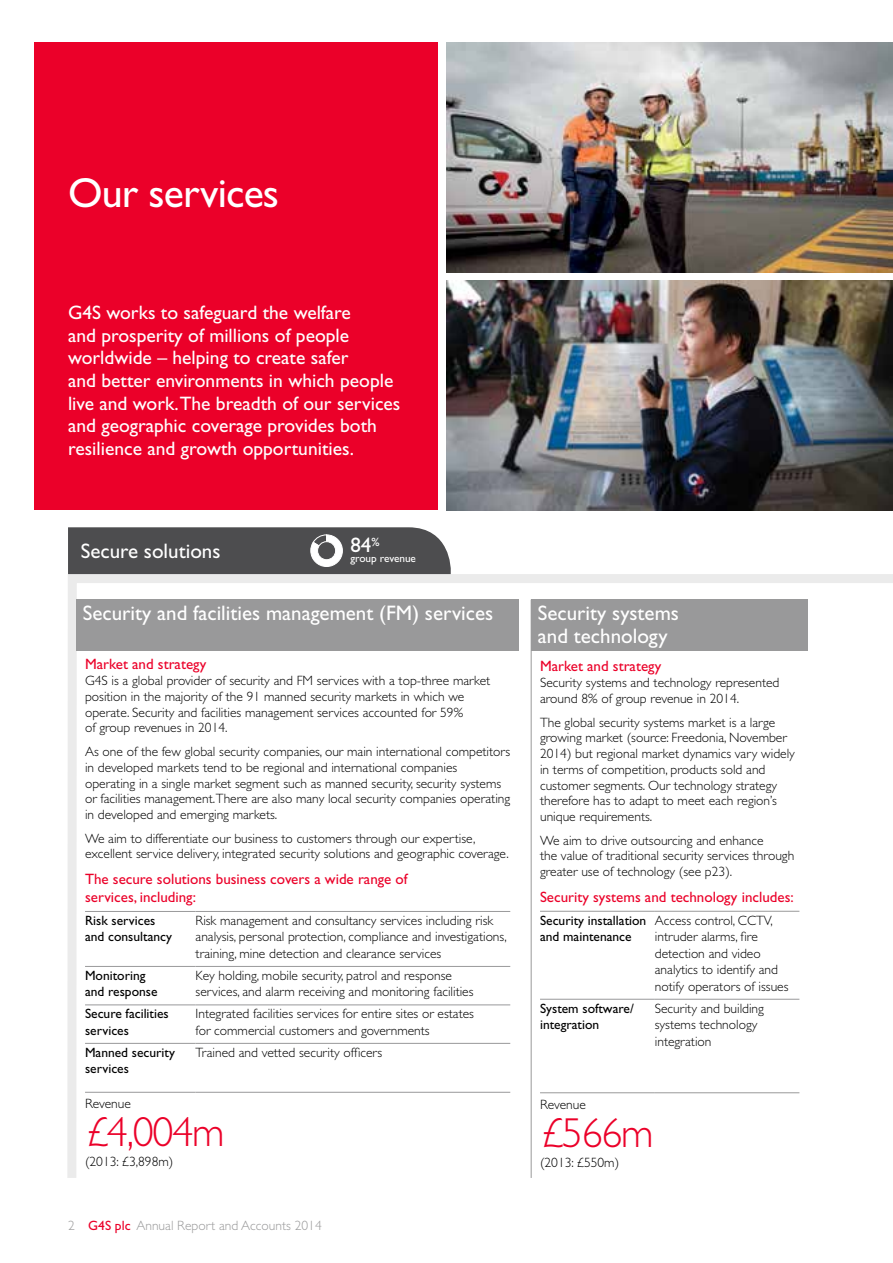
<style>
.page{position:relative;width:893px;height:1263px;background:#fff}
.page>*{position:absolute;margin:0;border:0;box-sizing:border-box;transform-origin:0 0}
.t1{font:300 42px "Gill Sans Std";letter-spacing:-.03em;color:#eb0029}
.t2{font:42px "Gill Sans Std";letter-spacing:-.02em;color:#fff}
.t3{font:21px/22.5px "Gill Sans Std";color:#fff}
.t4{font:19.5px/22.5px "Gill Sans Std";color:#fff}
.t5{font:15px/18px "Gill Sans Std";color:#eb0029}
.t6{font:300 13.5px/15.8px "Gill Sans Std";color:#000}
.t7{font:13.5px/16.5px "Gill Sans Std";color:#000}
.t8{font:300 13.5px "Gill Sans Std";color:#99999a}
.t9{font:11.25px "Gill Sans Std";letter-spacing:-.005em;color:#fff}
.s1{font-weight:400;color:#eb0029}
</style>
<div class="page">
<div style="left:34px;top:43px;width:404px;height:467px;background:#eb0029"></div>
<img style="left:446px;top:281px;width:447px;height:229px">
<img style="left:446px;top:43px;width:447px;height:229px">
<svg style="left:67px;top:574px;width:826px;height:604px"></svg>
<hr style="left:85px;top:1005px;width:111px;height:1px;background:#99999a">
<hr style="left:196px;top:1005px;width:314px;height:1px;background:#99999a">
<hr style="left:85px;top:1043px;width:111px;height:1px;background:#99999a">
<hr style="left:196px;top:1043px;width:314px;height:1px;background:#99999a">
<hr style="left:85px;top:1092px;width:111px;height:1px;background:#99999a">
<hr style="left:196px;top:1092px;width:314px;height:1px;background:#99999a">
<hr style="left:85px;top:911px;width:111px;height:1px;background:#99999a">
<hr style="left:196px;top:911px;width:314px;height:1px;background:#99999a">
<hr style="left:85px;top:966px;width:111px;height:1px;background:#99999a">
<hr style="left:196px;top:966px;width:314px;height:1px;background:#99999a">
<hr style="left:540px;top:1092px;width:115px;height:1px;background:#99999a">
<hr style="left:655px;top:1092px;width:144px;height:1px;background:#99999a">
<hr style="left:540px;top:911px;width:115px;height:1px;background:#99999a">
<hr style="left:655px;top:911px;width:144px;height:1px;background:#99999a">
<hr style="left:540px;top:999px;width:115px;height:1px;background:#99999a">
<hr style="left:655px;top:999px;width:144px;height:1px;background:#99999a">
<div style="left:77px;top:600px;width:442px;height:51px;background:#99999a"></div>
<div style="left:531px;top:600px;width:277px;height:51px;background:#99999a"></div>
<hr style="left:531px;top:600px;width:1px;height:578px;background:#99999a">
<svg style="left:68px;top:527px;width:383px;height:47px;background:#565658"></svg>
<div style="left:318px;top:542px;width:18px;height:18px;background:#4d4d4f;border-radius:50%"></div>
<div style="left:317px;top:541px;width:19px;height:19px;border:1px solid #fff;border-radius:50%"></div>
<h1 class="t2" style="left:68px;top:169px;width:213px">Our services</h1>
<p class="t4" style="left:68px;top:302px;width:334px">G4S works to safeguard the welfare<br>and prosperity of millions of people worldwide – helping to create safer<br>and better environments in which people live and work.The breadth of our services and geographic coverage provides both resilience and growth opportunities.</p>
<h2 class="t3" style="left:81px;top:540px;width:141px">Secure solutions</h2>
<h2 class="t3" style="left:350px;top:534px;width:31px">84<sup>%</sup></h2>
<p class="t9" style="left:350px;top:551px;width:67px">group revenue</p>
<h2 class="t3" style="left:83px;top:602px;width:412px">Security and facilities management (FM) services</h2>
<h2 class="t3" style="left:538px;top:602px;width:143px">Security systems and technology</h2>
<p class="t5" style="left:85px;top:655px;width:123px">Market and strategy</p>
<p class="t6" style="left:85px;top:673px;width:407px">G4S is a global provider of security and FM services with a top-three market position in the majority of the 91 manned security markets in which we operate. Security and facilities management services accounted for 59%<br>of group revenues in 2014.</p>
<p class="t6" style="left:85px;top:744px;width:427px">As one of the few global security companies, our main international competitors in developed markets tend to be regional and international companies operating in a single market segment such as manned security, security systems or facilities management.There are also many local security companies operating in developed and emerging markets.</p>
<p class="t6" style="left:85px;top:830px;width:425px">We aim to differentiate our business to customers through our expertise, excellent service delivery, integrated security solutions and geographic coverage.</p>
<p class="t5" style="left:85px;top:870px;width:324px">The secure solutions business covers a wide range of services, including:</p>
<p class="t7" style="left:85px;top:912px;width:89px">Risk services and consultancy</p>
<p class="t6" style="left:196px;top:912px;width:313px;line-height:16.5px">Risk management and consultancy services including risk analysis, personal protection, compliance and investigations, training, mine detection and clearance services</p>
<p class="t7" style="left:85px;top:967px;width:74px">Monitoring and response</p>
<p class="t6" style="left:196px;top:967px;width:279px;line-height:16.5px">Key holding, mobile security, patrol and response services, and alarm receiving and monitoring facilities</p>
<p class="t7" style="left:85px;top:1006px;width:85px">Secure facilities services</p>
<p class="t6" style="left:196px;top:1006px;width:280px;line-height:16.5px">Integrated facilities services for entire sites or estates for commercial customers and governments</p>
<p class="t7" style="left:85px;top:1044px;width:91px">Manned security services</p>
<p class="t6" style="left:196px;top:1044px;width:188px">Trained and vetted security officers</p>
<p class="t6" style="left:85px;top:1096px;width:47px">Revenue</p>
<h1 class="t1" style="left:85px;top:1108px;width:141px">£4,004m</h1>
<p class="t6" style="left:85px;top:1154px;width:90px">(2013: £3,898m)</p>
<p class="t8" style="left:68px;top:1217px;width:255px">2 <span class="s1">G4S plc</span> Annual Report and Accounts 2014</p>
<p class="t5" style="left:540px;top:657px;width:123px">Market and strategy</p>
<p class="t6" style="left:540px;top:675px;width:241px">Security systems and technology represented around 8% of group revenue in 2014.</p>
<p class="t6" style="left:540px;top:714px;width:256px">The global security systems market is a large growing market (source: Freedonia, November 2014) but regional market dynamics vary widely in terms of competition, products sold and customer segments. Our technology strategy therefore has to adapt to meet each region’s unique requirements.</p>
<p class="t6" style="left:540px;top:832px;width:256px">We aim to drive outsourcing and enhance<br>the value of traditional security services through greater use of technology (see p23).</p>
<p class="t5" style="left:540px;top:888px;width:255px">Security systems and technology includes:</p>
<p class="t7" style="left:540px;top:912px;width:108px">Security installation and maintenance</p>
<p class="t6" style="left:655px;top:912px;width:135px;line-height:16.5px">Access control, CCTV, intruder alarms, fire detection and video analytics to identify and notify operators of issues</p>
<p class="t7" style="left:540px;top:1000px;width:95px">System software/ integration</p>
<p class="t6" style="left:655px;top:1000px;width:111px;line-height:16.5px">Security and building systems technology integration</p>
<p class="t6" style="left:540px;top:1096px;width:47px">Revenue</p>
<h1 class="t1" style="left:540px;top:1109px;width:115px">£566m</h1>
<p class="t6" style="left:540px;top:1154px;width:81px">(2013: £550m)</p>
</div>
